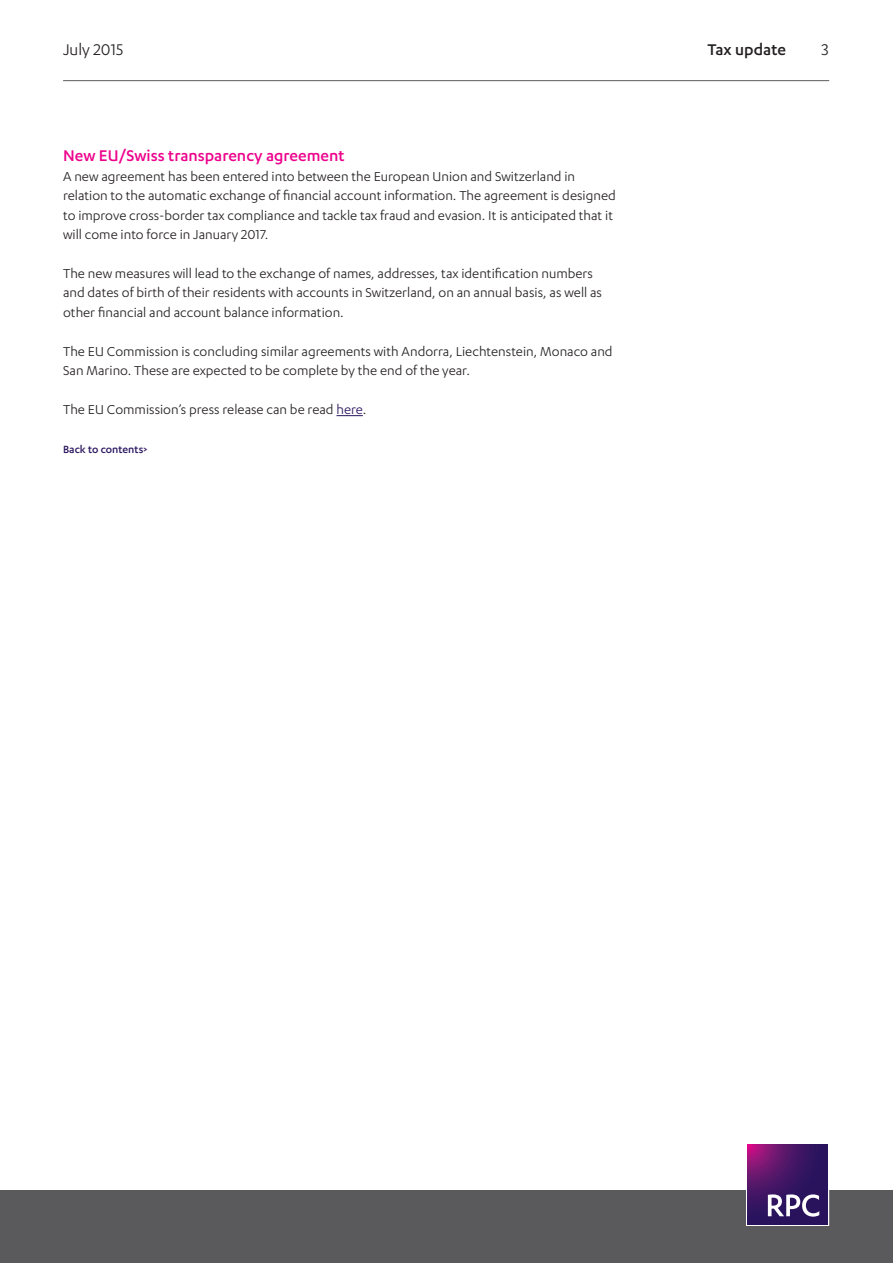
<style>
.page{position:relative;width:893px;height:1263px;background:#fff}
.page>*{position:absolute;margin:0;border:0;box-sizing:border-box;transform-origin:0 0}
.t1{font:500 18px "Karbon";color:#ed028c}
.t2{font:18px "Karbon";color:#231f20}
.t3{font:500 18px "Karbon";color:#231f20}
.t4{font:15px/19.5px "Karbon";color:#231f20}
.t5{font:500 12px "Karbon";color:#29135d}
.s1{color:#29135d}
</style>
<div class="page">
<hr style="left:63px;top:80px;width:766px;height:1px;background:#5a5a5d">
<div style="left:0;top:1191px;width:893px;height:72px;background:#5a5a5d"></div>
<div style="left:746px;top:1143px;width:83px;height:83px;border:1px solid #fff"></div>
<svg style="left:748px;top:1144px;width:80px;height:80px"></svg>
<svg style="left:768px;top:1194px;width:51px;height:22px"></svg>
<svg style="left:336px;top:415px;width:27px;height:1px"></svg>
<p class="t2" style="left:63px;top:39px;width:62px">July 2015</p>
<p class="t3" style="left:707px;top:39px;width:80px">Tax update</p>
<p class="t2" style="left:821px;top:39px;width:9px">3</p>
<p class="t1" style="left:63px;top:146px;width:283px">New EU/Swiss transparency agreement</p>
<p class="t4" style="left:63px;top:166px;width:554px">A new agreement has been entered into between the European Union and Switzerland in relation to the automatic exchange of financial account information. The agreement is designed to improve cross-border tax compliance and tackle tax fraud and evasion. It is anticipated that it will come into force in January 2017.</p>
<p class="t4" style="left:63px;top:263px;width:540px">The new measures will lead to the exchange of names, addresses, tax identification numbers and dates of birth of their residents with accounts in Switzerland, on an annual basis, as well as other financial and account balance information.</p>
<p class="t4" style="left:63px;top:341px;width:551px">The EU Commission is concluding similar agreements with Andorra, Liechtenstein, Monaco and<br>San Marino. These are expected to be complete by the end of the year.</p>
<p class="t4" style="left:63px;top:399px;width:305px">The EU Commission’s press release can be read <span class="s1">here</span>.</p>
<p class="t5" style="left:63px;top:443px;width:86px">Back to contents&gt;</p>
</div>
